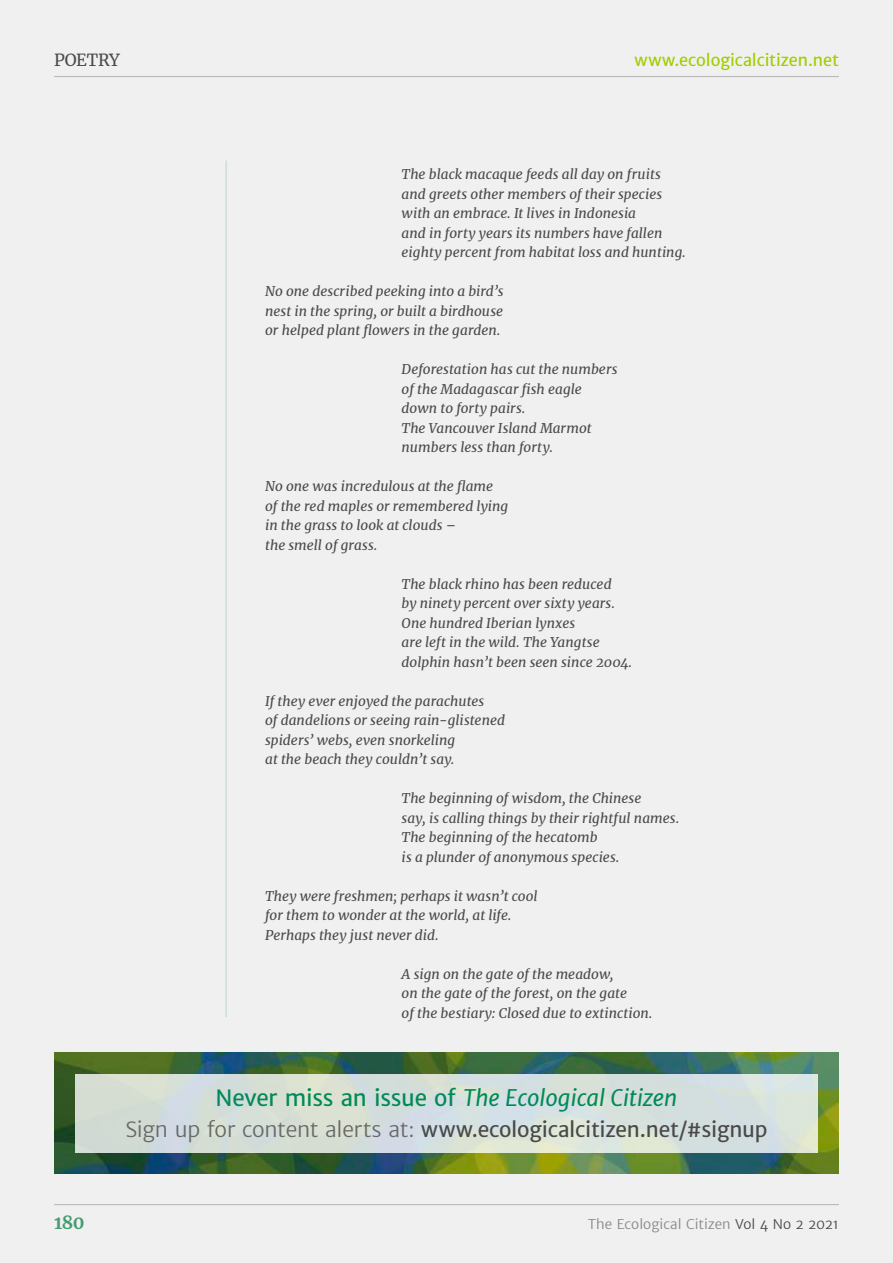
<style>
.page{position:relative;width:893px;height:1263px;background:#f0f0f0}
.page>*{position:absolute;margin:0;border:0;box-sizing:border-box;transform-origin:0 0}
.t1{font:italic 22.5px "Merriweather Sans";letter-spacing:-.01em;color:#008a57}
.t2{font:21px "Merriweather Sans";letter-spacing:-.01em;color:#4a4a49}
.t3{font:700 18px "Merriweather";color:#449c70}
.t4{font:16.5px "Merriweather Sans";letter-spacing:-.005em;color:#a0ce00}
.t5{font:16.5px "Merriweather";letter-spacing:-.015em;color:#4a4a49}
.Poem_text{font:italic 13.5px "Merriweather";letter-spacing:.005em;color:#4a4a49}
.t6{font:300 13.5px "Merriweather Sans";color:#878786}
.s1{font-style:normal}
.s2{font-weight:300;color:#696968}
.s3{color:#4a4a49}
</style>
<div class="page">
<hr style="left:54px;top:76px;width:785px;height:1px;background:#bbb">
<hr style="left:226px;top:160px;width:1px;height:857px;background:#b6dbc5">
<hr style="left:54px;top:1204px;width:785px;height:1px;background:#bbb">
<img style="left:54px;top:1052px;width:785px;height:122px">
<svg style="left:75px;top:1074px;width:743px;height:78px;background:#d6dfda"></svg>
<p class="t5" style="left:54px;top:49px;width:67px">POETRY</p>
<p class="t4" style="left:634px;top:50px;width:206px">www.ecologicalcitizen.net</p>
<p class="Poem_text" style="left:402px;top:165px;width:261px">The black macaque feeds all day on fruits</p>
<p class="Poem_text" style="left:402px;top:184px;width:262px">and greets other members of their species</p>
<p class="Poem_text" style="left:402px;top:204px;width:236px">with an embrace. It lives in Indonesia</p>
<p class="Poem_text" style="left:402px;top:223px;width:262px">and in forty years its numbers have fallen</p>
<p class="Poem_text" style="left:402px;top:243px;width:286px">eighty percent from habitat loss and hunting.</p>
<p class="Poem_text" style="left:265px;top:282px;width:240px">No one described peeking into a bird’s</p>
<p class="Poem_text" style="left:265px;top:301px;width:240px">nest in the spring, or built a birdhouse</p>
<p class="Poem_text" style="left:265px;top:321px;width:237px">or helped plant flowers in the garden.</p>
<p class="Poem_text" style="left:402px;top:360px;width:217px">Deforestation has cut the numbers</p>
<p class="Poem_text" style="left:402px;top:379px;width:182px">of the Madagascar fish eagle</p>
<p class="Poem_text" style="left:402px;top:399px;width:125px">down to forty pairs.</p>
<p class="Poem_text" style="left:402px;top:418px;width:192px">The Vancouver Island Marmot</p>
<p class="Poem_text" style="left:402px;top:438px;width:153px">numbers less than forty.</p>
<p class="Poem_text" style="left:265px;top:477px;width:230px">No one was incredulous at the flame</p>
<p class="Poem_text" style="left:265px;top:496px;width:245px">of the red maples or remembered lying</p>
<p class="Poem_text" style="left:265px;top:516px;width:192px">in the grass to look at clouds –</p>
<p class="Poem_text" style="left:265px;top:535px;width:114px">the smell of grass.</p>
<p class="Poem_text" style="left:402px;top:574px;width:211px">The black rhino has been reduced</p>
<p class="Poem_text" style="left:402px;top:594px;width:215px">by ninety percent over sixty years.</p>
<p class="Poem_text" style="left:402px;top:613px;width:175px">One hundred Iberian lynxes</p>
<p class="Poem_text" style="left:402px;top:633px;width:200px">are left in the wild. The Yangtse</p>
<p class="Poem_text" style="left:402px;top:652px;width:232px">dolphin hasn’t been seen since 2004.</p>
<p class="Poem_text" style="left:265px;top:691px;width:221px">If they ever enjoyed the parachutes</p>
<p class="Poem_text" style="left:265px;top:711px;width:241px">of dandelions or seeing rain-glistened</p>
<p class="Poem_text" style="left:265px;top:730px;width:192px">spiders’ webs, even snorkeling</p>
<p class="Poem_text" style="left:265px;top:750px;width:191px">at the beach they couldn’t say.</p>
<p class="Poem_text" style="left:402px;top:789px;width:241px">The beginning of wisdom, the Chinese</p>
<p class="Poem_text" style="left:402px;top:808px;width:279px">say, is calling things by their rightful names.</p>
<p class="Poem_text" style="left:402px;top:828px;width:198px">The beginning of the hecatomb</p>
<p class="Poem_text" style="left:402px;top:847px;width:219px">is a plunder of anonymous species.</p>
<p class="Poem_text" style="left:265px;top:886px;width:274px">They were freshmen; perhaps it wasn’t cool</p>
<p class="Poem_text" style="left:265px;top:906px;width:248px">for them to wonder at the world, at life.</p>
<p class="Poem_text" style="left:265px;top:925px;width:175px">Perhaps they just never did.</p>
<p class="Poem_text" style="left:402px;top:964px;width:213px">A sign on the gate of the meadow,</p>
<p class="Poem_text" style="left:402px;top:984px;width:227px">on the gate of the forest, on the gate</p>
<p class="Poem_text" style="left:402px;top:1003px;width:252px">of the bestiary: Closed due to extinction.</p>
<p class="t1" style="left:216px;top:1083px;width:463px"><span class="s1">Never miss an issue of</span> The Ecological Citizen</p>
<p class="t2" style="left:126px;top:1116px;width:643px"><span class="s2">Sign up for content alerts at:</span> www.ecologicalcitizen.net/#signup</p>
<p class="t3" style="left:54px;top:1210px;width:32px">180</p>
<p class="t6" style="left:588px;top:1215px;width:253px">The Ecological Citizen <span class="s3">Vol 4 No 2 2021</span></p>
</div>
